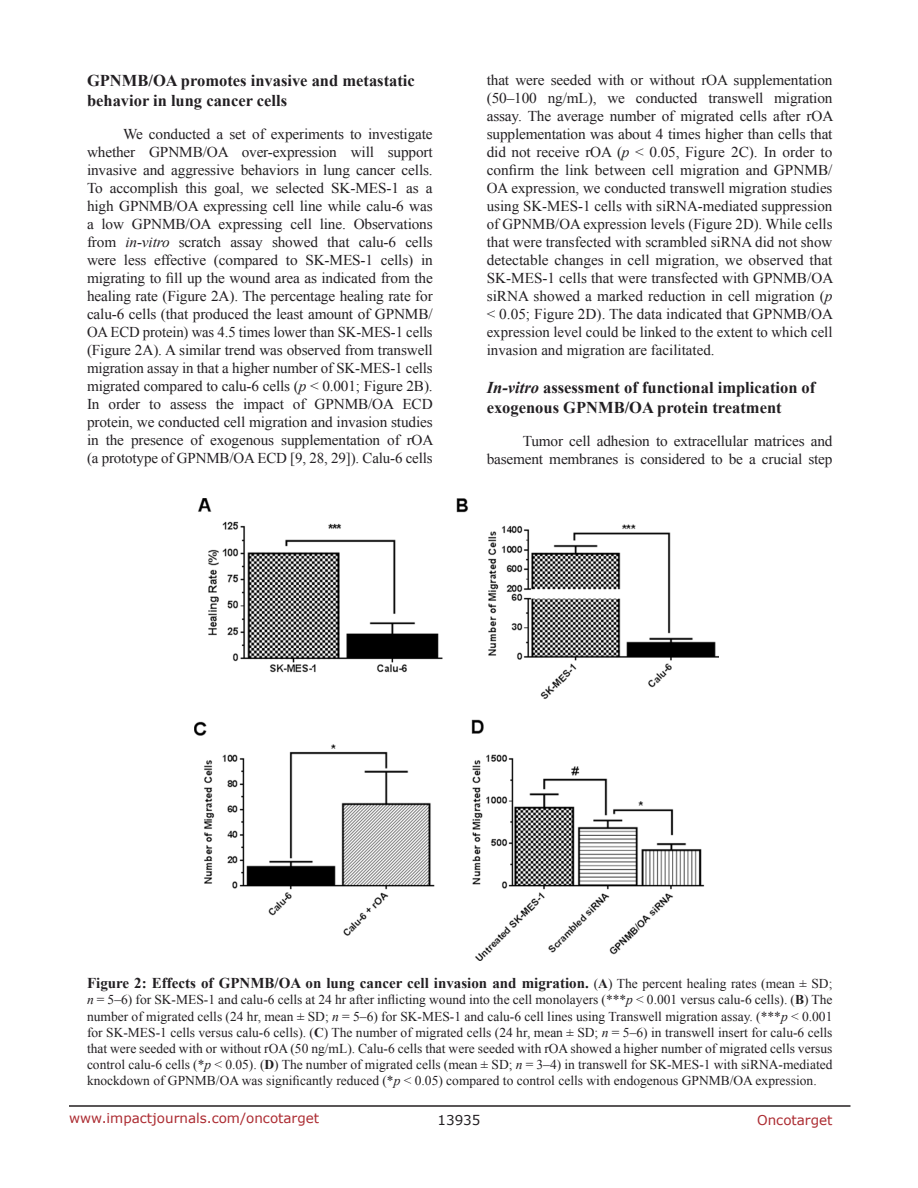
<style>
.page{position:relative;width:918px;height:1188px;background:#fff}
.page>*{position:absolute;margin:0;border:0;box-sizing:border-box;transform-origin:0 0}
.SubHeading{font:700 16.5px/19.8px "Times New Roman";color:#221f22}
.BodyText{font:15px/18px "Times New Roman";letter-spacing:-.01em;color:#221f22;text-align:justify}
.FigureText{font:700 15px "Times New Roman";color:#221f22}
.FigureText-2{font:13.5px/16.2px "Times New Roman";color:#221f22;text-align:justify}
.t1{font:13.5px "Verdana";color:#ac2b31}
.t2{font:13.5px "Verdana";color:#221f22}
.s1{font-style:italic}
.s2{font-weight:400;font-size:13.5px}
.s3{font-size:13.5px}
.s4{font-weight:700}
</style>
<div class="page">
<hr style="left:69px;top:1105px;width:781px;height:2px;background:#231f20">
<img style="left:195px;top:498px;width:523px;height:462px">
<p class="SubHeading" style="left:87px;top:70px;width:329px">GPNMB/OA promotes invasive and metastatic behavior in lung cancer cells</p>
<p class="BodyText" style="left:87px;top:125px;width:348px;text-indent:36px">We conducted a set of experiments to investigate whether GPNMB/OA over-expression will support invasive and aggressive behaviors in lung cancer cells.<br>To accomplish this goal, we selected SK-MES-1 as a high GPNMB/OA expressing cell line while calu-6 was a low GPNMB/OA expressing cell line. Observations from <span class="s1">in-vitro</span> scratch assay showed that calu-6 cells were less effective (compared to SK-MES-1 cells) in migrating to fill up the wound area as indicated from the healing rate (Figure 2A). The percentage healing rate for calu-6 cells (that produced the least amount of GPNMB/ OA ECD protein) was 4.5 times lower than SK-MES-1 cells (Figure 2A). A similar trend was observed from transwell migration assay in that a higher number of SK-MES-1 cells migrated compared to calu-6 cells (<span class="s1">p</span> &lt; 0.001; Figure 2B).<br>In order to assess the impact of GPNMB/OA ECD protein, we conducted cell migration and invasion studies in the presence of exogenous supplementation of rOA (a prototype of GPNMB/OA ECD [9, 28, 29]). Calu-6 cells</p>
<p class="BodyText" style="left:487px;top:71px;width:348px">that were seeded with or without rOA supplementation (50–100 ng/mL), we conducted transwell migration assay. The average number of migrated cells after rOA supplementation was about 4 times higher than cells that did not receive rOA (<span class="s1">p</span> &lt; 0.05, Figure 2C). In order to confirm the link between cell migration and GPNMB/ OA expression, we conducted transwell migration studies using SK-MES-1 cells with siRNA-mediated suppression of GPNMB/OA expression levels (Figure 2D). While cells that were transfected with scrambled siRNA did not show detectable changes in cell migration, we observed that SK-MES-1 cells that were transfected with GPNMB/OA siRNA showed a marked reduction in cell migration (<span class="s1">p </span>&lt; 0.05; Figure 2D). The data indicated that GPNMB/OA expression level could be linked to the extent to which cell invasion and migration are facilitated.</p>
<p class="SubHeading" style="left:487px;top:377px;width:330px"><span class="s1">In-vitro</span> assessment of functional implication of exogenous GPNMB/OA protein treatment</p>
<p class="BodyText" style="left:487px;top:432px;width:347px;text-align:right">Tumor cell adhesion to extracellular matrices and basement membranes is considered to be a crucial step</p>
<p class="FigureText" style="left:87px;top:973px;width:747px">Figure 2: Effects of GPNMB/OA on lung cancer cell invasion and migration. <span class="s2">(</span><span class="s3">A</span><span class="s2">) The percent healing rates (mean ± SD;</span></p>
<p class="FigureText-2" style="left:87px;top:992px;width:747px"><span class="s1">n</span> = 5–6) for SK-MES-1 and calu-6 cells at 24 hr after inflicting wound into the cell monolayers (***<span class="s1">p</span> &lt; 0.001 versus calu-6 cells). (<span class="s4">B</span>) The number of migrated cells (24 hr, mean ± SD; <span class="s1">n</span> = 5–6) for SK-MES-1 and calu-6 cell lines using Transwell migration assay. (***<span class="s1">p</span> &lt; 0.001 for SK-MES-1 cells versus calu-6 cells). (<span class="s4">C</span>) The number of migrated cells (24 hr, mean ± SD; <span class="s1">n</span> = 5–6) in transwell insert for calu-6 cells that were seeded with or without rOA (50 ng/mL). Calu-6 cells that were seeded with rOA showed a higher number of migrated cells versus control calu-6 cells (*<span class="s1">p</span> &lt; 0.05). (<span class="s4">D</span>) The number of migrated cells (mean ± SD; <span class="s1">n</span> = 3–4) in transwell for SK-MES-1 with siRNA-mediated knockdown of GPNMB/OA was significantly reduced (*<span class="s1">p</span> &lt; 0.05) compared to control cells with endogenous GPNMB/OA expression.</p>
<p class="t1" style="left:69px;top:1109px;width:252px">www.impactjournals.com/oncotarget</p>
<p class="t2" style="left:438px;top:1111px;width:44px">13935</p>
<p class="t1" style="left:757px;top:1111px;width:77px">Oncotarget</p>
</div>
